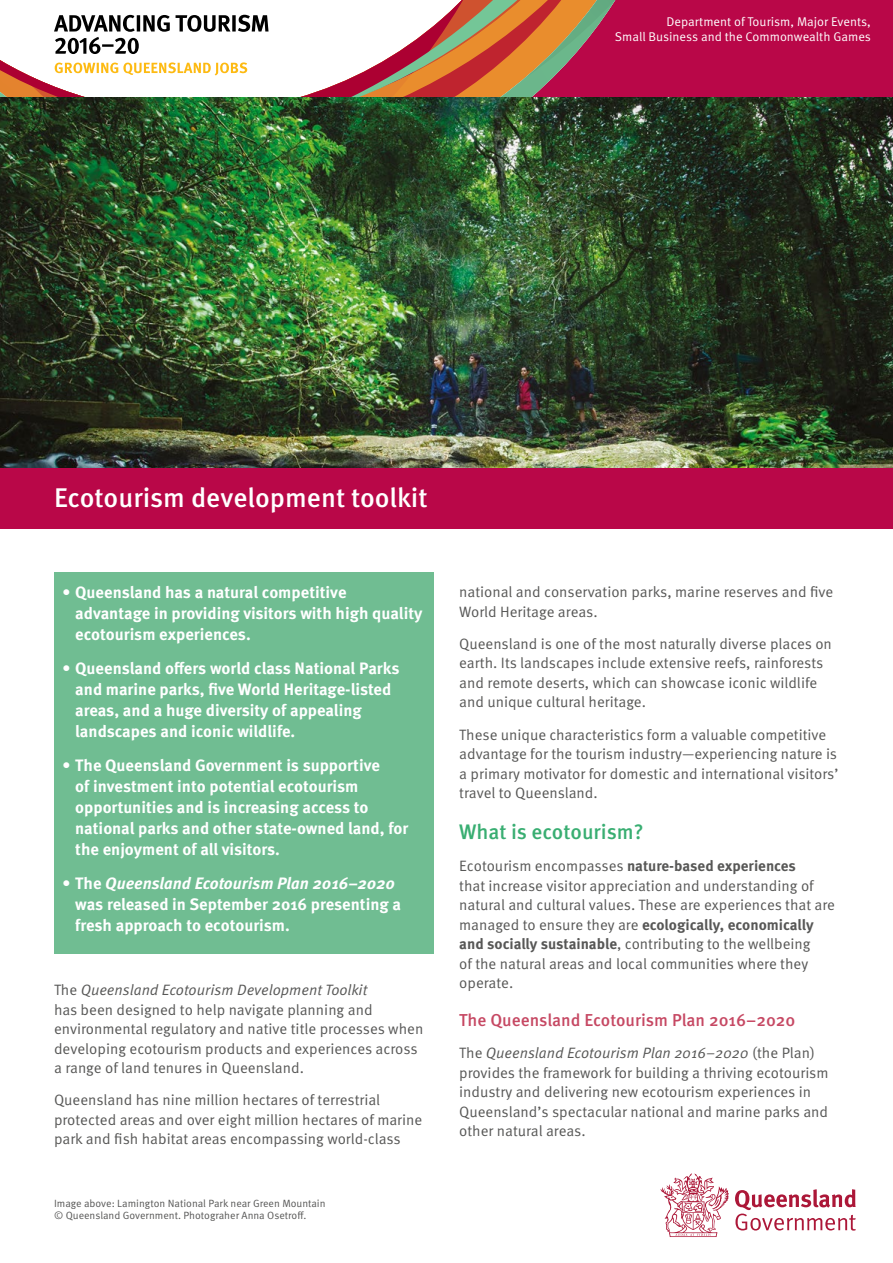
<style>
.page{position:relative;width:893px;height:1263px;background:#fff}
.page>*{position:absolute;margin:0;border:0;box-sizing:border-box;transform-origin:0 0}
.H01{font:500 27px "Meta OT";color:#fff}
.H02{font:500 21px "Meta OT";color:#39ae72}
.H03{font:500 17.25px "Meta OT";color:#c64863}
.t1{font:700 16.5px/21px "Meta OT";color:#fff}
.Body{font:15px/19.5px "Meta OT";color:#575756}
.t2{font:12.6px/15.1px "Meta OT";color:#fff;text-align:right}
.Image_credit{font:10.5px/12px "Meta OT";color:#575756}
.s1{font-style:italic}
.s2{font-weight:700}
</style>
<div class="page">
<div style="left:479px;top:0;width:414px;height:98px;background:#b90748"></div>
<svg style="left:735px;top:1189px;width:121px;height:41px"></svg>
<svg style="left:661px;top:1173px;width:68px;height:64px"></svg>
<svg style="left:0;top:0;width:623px;height:98px"></svg>
<div style="left:0;top:466px;width:893px;height:63px;background:#b90748"></div>
<div style="left:54px;top:572px;width:380px;height:382px;background:#70bd92"></div>
<img style="left:0;top:98px;width:893px;height:370px">
<p class="t2" style="left:615px;top:14px;width:258px">Department of Tourism, Major Events,<br>Small Business and the Commonwealth Games</p>
<h1 class="H01" style="left:54px;top:481px;width:375px">Ecotourism development toolkit</h1>
<p class="t1" style="left:75px;top:582px;width:349px;text-indent:-13px">• Queensland has a natural competitive advantage in providing visitors with high quality ecotourism experiences.</p>
<p class="t1" style="left:75px;top:658px;width:326px;text-indent:-13px">• Queensland offers world class National Parks and marine parks, five World Heritage-listed areas, and a huge diversity of appealing landscapes and iconic wildlife.</p>
<p class="t1" style="left:75px;top:755px;width:335px;text-indent:-13px">• The Queensland Government is supportive<br>of investment into potential ecotourism opportunities and is increasing access to national parks and other state-owned land, for the enjoyment of all visitors.</p>
<p class="t1" style="left:75px;top:872px;width:327px;text-indent:-13px">• The <span class="s1">Queensland Ecotourism Plan 2016–2020 </span>was released in September 2016 presenting a fresh approach to ecotourism.</p>
<p class="Body" style="left:54px;top:980px;width:371px">The <span class="s1">Queensland Ecotourism Development Toolkit<br></span>has been designed to help navigate planning and environmental regulatory and native title processes when developing ecotourism products and experiences across a range of land tenures in Queensland.</p>
<p class="Body" style="left:54px;top:1090px;width:370px">Queensland has nine million hectares of terrestrial protected areas and over eight million hectares of marine park and fish habitat areas encompassing world-class</p>
<p class="Image_credit" style="left:54px;top:1197px;width:273px">Image above: Lamington National Park near Green Mountain © Queensland Government. Photograher Anna Osetroff.</p>
<p class="Body" style="left:459px;top:582px;width:376px">national and conservation parks, marine reserves and five<br>World Heritage areas.</p>
<p class="Body" style="left:459px;top:634px;width:374px">Queensland is one of the most naturally diverse places on earth. Its landscapes include extensive reefs, rainforests and remote deserts, which can showcase iconic wildlife and unique cultural heritage.</p>
<p class="Body" style="left:459px;top:725px;width:381px">These unique characteristics form a valuable competitive advantage for the tourism industry—experiencing nature is a primary motivator for domestic and international visitors’ travel to Queensland.</p>
<h2 class="H02" style="left:459px;top:819px;width:186px">What is ecotourism?</h2>
<p class="Body" style="left:459px;top:857px;width:377px">Ecotourism encompasses <span class="s2">nature-based experiences<br></span>that increase visitor appreciation and understanding of natural and cultural values. These are experiences that are managed to ensure they are <span class="s2">ecologically, economically and socially sustainable</span>, contributing to the wellbeing<br>of the natural areas and local communities where they operate.</p>
<h3 class="H03" style="left:459px;top:1009px;width:338px">The Queensland Ecotourism Plan 2016–2020</h3>
<p class="Body" style="left:459px;top:1044px;width:371px">The <span class="s1">Queensland Ecotourism Plan 2016–2020</span> (the Plan) provides the framework for building a thriving ecotourism industry and delivering new ecotourism experiences in Queensland’s spectacular national and marine parks and other natural areas.</p>
</div>
